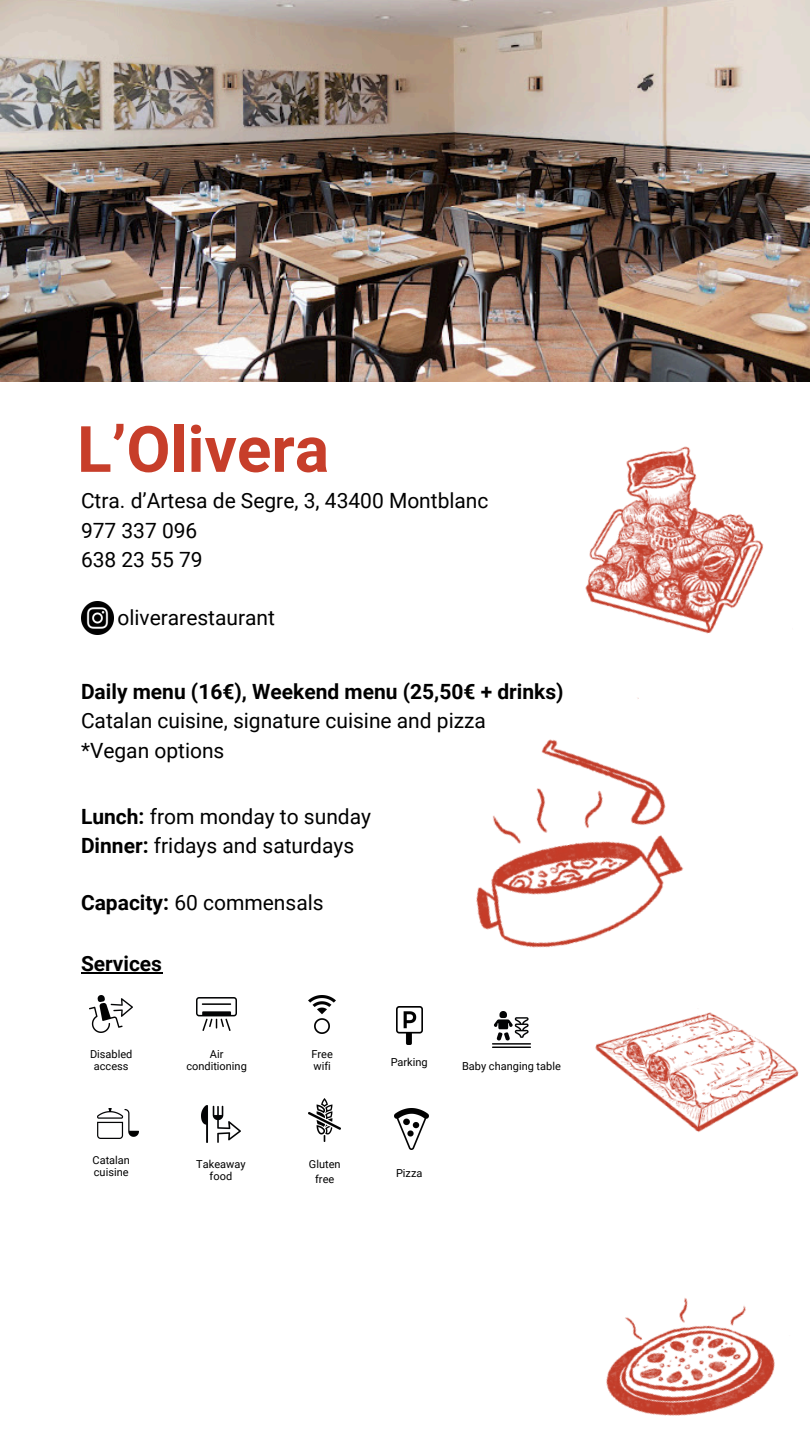
<style>
.page{position:relative;width:810px;height:1440px;background:#fff}
.page>*{position:absolute;margin:0;border:0;box-sizing:border-box;transform-origin:0 0}
.t1{font:700 64px "Roboto";color:#c73e2a}
.t2{font:21px/29.2px "Roboto";color:#000}
.t3{font:700 21px "Roboto";color:#000}
.t4{font:11px "Roboto";color:#000}
.s1{font-weight:700}
</style>
<div class="page">
<img style="left:0;top:0;width:810px;height:382px">
<img style="left:606px;top:1298px;width:169px;height:118px">
<img style="left:397px;top:697px;width:287px;height:326px">
<img style="left:585px;top:446px;width:179px;height:188px">
<img style="left:577px;top:973px;width:222px;height:159px">
<hr style="left:81px;top:972px;width:81px;height:2px;background:#000">
<img style="left:81px;top:602px;width:32px;height:32px">
<img style="left:309px;top:996px;width:27px;height:37px">
<img style="left:202px;top:1105px;width:38px;height:38px">
<img style="left:308px;top:1098px;width:33px;height:44px">
<img style="left:97px;top:1108px;width:41px;height:30px">
<img style="left:492px;top:1011px;width:39px;height:37px">
<img style="left:196px;top:998px;width:41px;height:33px">
<img style="left:90px;top:996px;width:43px;height:36px">
<img style="left:396px;top:1007px;width:26px;height:37px">
<img style="left:395px;top:1109px;width:33px;height:41px">
<h1 class="t1" style="left:77px;top:413px;width:254px">L’Olivera</h1>
<p class="t2" style="left:81px;top:487px;width:409px">Ctra. d’Artesa de Segre, 3, 43400 Montblanc<br>977 337 096<br>638 23 55 79</p>
<h3 class="t2" style="left:117px;top:604px;width:159px">oliverarestaurant</h3>
<h3 class="t2" style="left:81px;top:677px;width:484px"><span class="s1">Daily menu (16€), Weekend menu (25,50€ + drinks)<br></span>Catalan cuisine, signature cuisine and pizza<br>*Vegan options</h3>
<p class="t2" style="left:81px;top:802px;width:292px"><span class="s1">Lunch:</span> from monday to sunday<br><span class="s1">Dinner:</span> fridays and saturdays</p>
<p class="t2" style="left:81px;top:889px;width:244px"><span class="s1">Capacity:</span> 60 commensals</p>
<p class="t3" style="left:81px;top:951px;width:83px">Services</p>
<p class="t4" style="left:90px;top:1048px;width:44px">Disabled</p>
<p class="t4" style="left:94px;top:1060px;width:36px">access</p>
<p class="t4" style="left:391px;top:1056px;width:39px">Parking</p>
<p class="t4" style="left:210px;top:1048px;width:15px">Air</p>
<p class="t4" style="left:186px;top:1060px;width:62px">conditioning</p>
<h3 class="t4" style="left:311px;top:1048px;width:23px">Free</h3>
<h3 class="t4" style="left:313px;top:1060px;width:19px">wifi</h3>
<p class="t4" style="left:93px;top:1154px;width:39px">Catalan</p>
<p class="t4" style="left:94px;top:1166px;width:36px">cuisine</p>
<h3 class="t4" style="left:196px;top:1158px;width:51px">Takeaway</h3>
<h2 class="t4" style="left:210px;top:1170px;width:24px">food</h2>
<p class="t4" style="left:309px;top:1158px;width:33px">Gluten</p>
<p class="t4" style="left:315px;top:1173px;width:21px">free</p>
<p class="t4" style="left:396px;top:1166px;width:28px">Pizza</p>
<p class="t4" style="left:462px;top:1060px;width:100px">Baby changing table</p>
</div>
